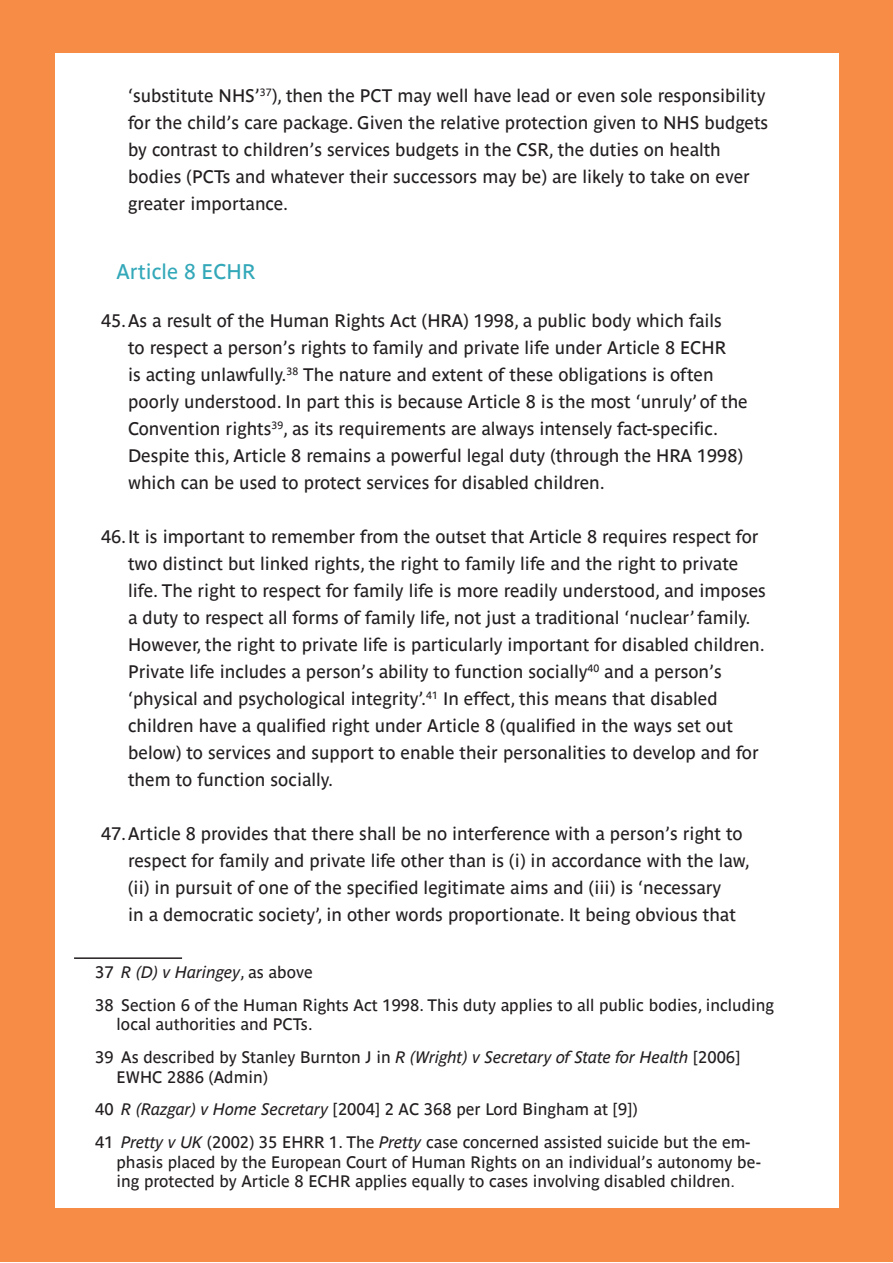
<style>
.page{position:relative;width:893px;height:1263px;background:#fff}
.page>*{position:absolute;margin:0;border:0;box-sizing:border-box;transform-origin:0 0}
.HEADING3{font:21px "Parisine Std";color:#33a8b9}
.Paragraph_Style_1{font:18px/27px "Parisine Std";color:#231f20}
.Paragraph_Style_1-2{font:16.5px/19.8px "Parisine Std";color:#231f20}
.Paragraph_Style_1-3{font:italic 16.5px "Parisine Std";color:#231f20}
.s1{font-style:normal}
.s2{font-style:italic}
.s3{font-family:"Arial"}
</style>
<div class="page">
<div style="left:0;top:0;width:893px;height:1262px;background:linear-gradient(to right,#f68c44,#f68d46)"></div>
<div style="left:55px;top:53px;width:783px;height:1154px;background:#fff"></div>
<hr style="left:74px;top:957px;width:108px;height:2px;background:#231f20">
<p class="Paragraph_Style_1" style="left:128px;top:83px;width:642px">‘substitute NHS’<sup>37</sup>), then the PCT may well have lead or even sole responsibility for the child’s care package. Given the relative protection given to NHS budgets by contrast to children’s services budgets in the CSR, the duties on health bodies (PCTs and whatever their successors may be) are likely to take on ever greater importance.</p>
<p class="HEADING3" style="left:117px;top:259px;width:140px">Article 8 ECHR</p>
<p class="Paragraph_Style_1" style="left:128px;top:307px;width:621px;text-indent:-27px">45.As a result of the Human Rights Act (HRA) 1998, a public body which fails<br>to respect a person’s rights to family and private life under Article 8 ECHR<br>is acting unlawfully.<sup>38</sup> The nature and extent of these obligations is often poorly understood. In part this is because Article 8 is the most ‘unruly’ of the Convention rights<sup>39</sup>, as its requirements are always intensely fact-specific.<br>Despite this, Article 8 remains a powerful legal duty (through the HRA 1998) which can be used to protect services for disabled children.</p>
<p class="Paragraph_Style_1" style="left:128px;top:523px;width:639px;text-indent:-27px">46.It is important to remember from the outset that Article 8 requires respect for two distinct but linked rights, the right to family life and the right to private life. The right to respect for family life is more readily understood, and imposes a duty to respect all forms of family life, not just a traditional ‘nuclear’ family.<br>However, the right to private life is particularly important for disabled children.<br>Private life includes a person’s ability to function socially<sup>40</sup> and a person’s ‘physical and psychological integrity’.<sup>41</sup> In effect, this means that disabled children have a qualified right under Article 8 (qualified in the ways set out below) to services and support to enable their personalities to develop and for them to function socially.</p>
<p class="Paragraph_Style_1" style="left:128px;top:820px;width:623px;text-indent:-27px">47.Article 8 provides that there shall be no interference with a person’s right to respect for family and private life other than is (i) in accordance with the law, (ii) in pursuit of one of the specified legitimate aims and (iii) is ‘necessary<br>in a democratic society’, in other words proportionate. It being obvious that</p>
<p class="Paragraph_Style_1-3" style="left:95px;top:963px;width:219px"><span class="s1">37</span> R (D) v Haringey<span class="s1">, as above</span></p>
<p class="Paragraph_Style_1-2" style="left:117px;top:995px;width:659px;text-indent:-21px">38 Section 6 of the Human Rights Act 1998. This duty applies to all public bodies, including local authorities and PCTs.</p>
<p class="Paragraph_Style_1-2" style="left:117px;top:1047px;width:625px;text-indent:-21px">39 As described by Stanley Burnton J in <span class="s2">R (Wright) v Secretary of State for Health</span> [2006]<br>EWHC 2886 (Admin)</p>
<p class="Paragraph_Style_1-2" style="left:95px;top:1099px;width:544px">40 <span class="s2">R (Razgar) v Home Secretary</span> [2004] 2 AC 368 per Lord Bingham at [9])</p>
<p class="Paragraph_Style_1-2" style="left:117px;top:1132px;width:646px;text-indent:-21px">41 <span class="s2">Pretty v UK</span> (2002) 35 EHRR 1. The <span class="s2">Pretty</span> case concerned assisted suicide but the em&shy;phasis placed by the European Court of Human Rights on an individual’s autonomy be&shy;ing protected by Article 8 ECHR applies equally to cases involving disabled children<span class="s3">.</span></p>
</div>
